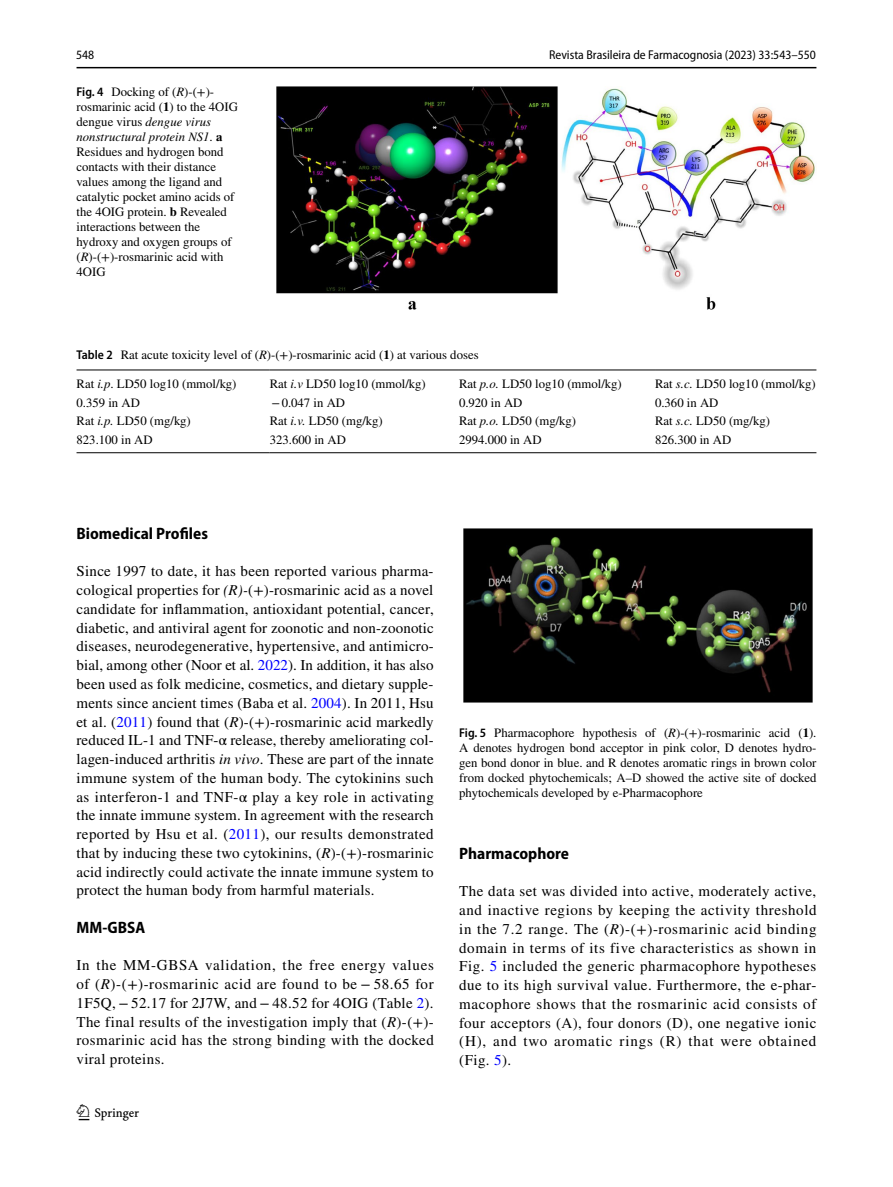
<style>
.page{position:relative;width:893px;height:1187px;background:#fff}
.page>*{position:absolute;margin:0;border:0;box-sizing:border-box;transform-origin:0 0}
.t1{font:22.5px "Springnew Regular 2";color:#000}
.t2{font:700 semi-condensed 16.5px "Myriad Pro";color:#000}
.t3{font:15px/18.8px "STIX";letter-spacing:.03em;color:#000;text-align:justify}
.t4{font:12.75px/15px "STIX";color:#000}
.t5{font:semi-condensed 12.75px "Myriad Pro";color:#000}
.s1{font-family:"Myriad Pro";font-weight:600;font-stretch:semi-condensed}
.s2{font-style:italic}
.s3{font-weight:700}
.s4{color:#00f}
</style>
<div class="page">
<hr style="left:77px;top:67px;width:739px;height:1px;background:#000">
<img style="left:276px;top:87px;width:539px;height:222px">
<hr style="left:77px;top:369px;width:193px;height:1px;background:#000">
<hr style="left:270px;top:369px;width:189px;height:1px;background:#000">
<hr style="left:459px;top:369px;width:196px;height:1px;background:#000">
<hr style="left:655px;top:369px;width:161px;height:1px;background:#000">
<hr style="left:77px;top:452px;width:193px;height:1px;background:#000">
<hr style="left:270px;top:452px;width:189px;height:1px;background:#000">
<hr style="left:459px;top:452px;width:196px;height:1px;background:#000">
<hr style="left:655px;top:452px;width:161px;height:1px;background:#000">
<div style="left:459px;top:528px;width:357px;height:174px;background:linear-gradient(to bottom,#fff,#fff)"></div>
<img style="left:463px;top:528px;width:349px;height:174px">
<p class="t5" style="left:76px;top:48px;width:20px">548</p>
<p class="t4" style="left:77px;top:85px;width:163px"><span class="s1">Fig. 4</span> Docking of (<span class="s2">R</span>)-(+)- rosmarinic acid (<span class="s3">1</span>) to the 4OIG dengue virus <span class="s2">dengue virus nonstructural protein NS1</span>. <span class="s3">a<br></span>Residues and hydrogen bond contacts with their distance values among the ligand and catalytic pocket amino acids of the 4OIG protein. <span class="s3">b</span> Revealed interactions between the hydroxy and oxygen groups of (<span class="s2">R</span>)-(+)-rosmarinic acid with<br>4OIG</p>
<p class="t5" style="left:549px;top:48px;width:268px">Revista Brasileira de Farmacognosia (2023) 33:543–550</p>
<p class="t4" style="left:77px;top:348px;width:404px"><span class="s1">Table 2</span> Rat acute toxicity level of (<span class="s2">R</span>)-(+)-rosmarinic acid (<span class="s3">1</span>) at various doses</p>
<p class="t4" style="left:77px;top:377px;width:162px">Rat <span class="s2">i.p</span>. LD50 log10 (mmol/kg)</p>
<p class="t4" style="left:270px;top:377px;width:158px">Rat <span class="s2">i.v</span> LD50 log10 (mmol/kg)</p>
<p class="t4" style="left:459px;top:377px;width:164px">Rat <span class="s2">p.o.</span> LD50 log10 (mmol/kg)</p>
<p class="t4" style="left:655px;top:377px;width:162px">Rat <span class="s2">s.c.</span> LD50 log10 (mmol/kg)</p>
<p class="t4" style="left:77px;top:396px;width:65px">0.359 in AD</p>
<p class="t4" style="left:271px;top:396px;width:75px">−0.047 in AD</p>
<p class="t4" style="left:459px;top:396px;width:65px">0.920 in AD</p>
<p class="t4" style="left:655px;top:396px;width:65px">0.360 in AD</p>
<p class="t4" style="left:77px;top:414px;width:116px">Rat <span class="s2">i.p.</span> LD50 (mg/kg)</p>
<p class="t4" style="left:270px;top:414px;width:115px">Rat <span class="s2">i.v.</span> LD50 (mg/kg)</p>
<p class="t4" style="left:459px;top:414px;width:119px">Rat <span class="s2">p.o.</span> LD50 (mg/kg)</p>
<p class="t4" style="left:655px;top:414px;width:116px">Rat <span class="s2">s.c.</span> LD50 (mg/kg)</p>
<p class="t4" style="left:77px;top:433px;width:78px">823.100 in AD</p>
<p class="t4" style="left:270px;top:433px;width:78px">323.600 in AD</p>
<p class="t4" style="left:459px;top:433px;width:84px">2994.000 in AD</p>
<p class="t4" style="left:655px;top:433px;width:78px">826.300 in AD</p>
<p class="t2" style="left:77px;top:524px;width:133px">Biomedical Profiles</p>
<p class="t3" style="left:77px;top:563px;width:359px">Since 1997 to date, it has been reported various pharma&shy;cological properties for <span class="s2">(R)-</span>(+)-rosmarinic acid as a novel candidate for inflammation, antioxidant potential, cancer, diabetic, and antiviral agent for zoonotic and non-zoonotic diseases, neurodegenerative, hypertensive, and antimicro&shy;bial, among other (Noor et al. <span class="s4">2022</span>). In addition, it has also been used as folk medicine, cosmetics, and dietary supple&shy;ments since ancient times (Baba et al. <span class="s4">2004</span>). In 2011, Hsu et al. (<span class="s4">2011</span>) found that (<span class="s2">R</span>)-(+)-rosmarinic acid markedly reduced IL-1 and TNF-α release, thereby ameliorating col&shy;lagen-induced arthritis <span class="s2">in vivo</span>. These are part of the innate immune system of the human body. The cytokinins such as interferon-1 and TNF-α play a key role in activating the innate immune system. In agreement with the research reported by Hsu et al. (<span class="s4">2011</span>), our results demonstrated that by inducing these two cytokinins, (<span class="s2">R</span>)-(+)-rosmarinic acid indirectly could activate the innate immune system to protect the human body from harmful materials.</p>
<p class="t2" style="left:77px;top:918px;width:70px">MM‑GBSA</p>
<p class="t3" style="left:77px;top:956px;width:359px">In the MM-GBSA validation, the free energy values of (<span class="s2">R</span>)-(+)-rosmarinic acid are found to be − 58.65 for 1F5Q,−52.17 for 2J7W, and −48.52 for 4OIG (Table <span class="s4">2</span>).<br>The final results of the investigation imply that (<span class="s2">R</span>)-(+)- rosmarinic acid has the strong binding with the docked viral proteins.</p>
<h1 class="t1" style="left:79px;top:1104px;width:62px">1 3</h1>
<p class="t4" style="left:459px;top:726px;width:359px;text-align:justify"><span class="s1">Fig. 5</span> Pharmacophore hypothesis of (<span class="s2">R</span>)-(+)-rosmarinic acid (<span class="s3">1</span>).<br>A denotes hydrogen bond acceptor in pink color, D denotes hydro&shy;gen bond donor in blue. and R denotes aromatic rings in brown color from docked phytochemicals; A–D showed the active site of docked phytochemicals developed by e-Pharmacophore</p>
<p class="t2" style="left:459px;top:844px;width:111px">Pharmacophore</p>
<p class="t3" style="left:459px;top:882px;width:359px">The data set was divided into active, moderately active, and inactive regions by keeping the activity threshold in the 7.2 range. The (<span class="s2">R</span>)-(+)-rosmarinic acid binding domain in terms of its five characteristics as shown in Fig. <span class="s4">5</span> included the generic pharmacophore hypotheses due to its high survival value. Furthermore, the e-phar&shy;macophore shows that the rosmarinic acid consists of four acceptors (A), four donors (D), one negative ionic (H), and two aromatic rings (R) that were obtained (Fig. <span class="s4">5</span>).</p>
</div>
